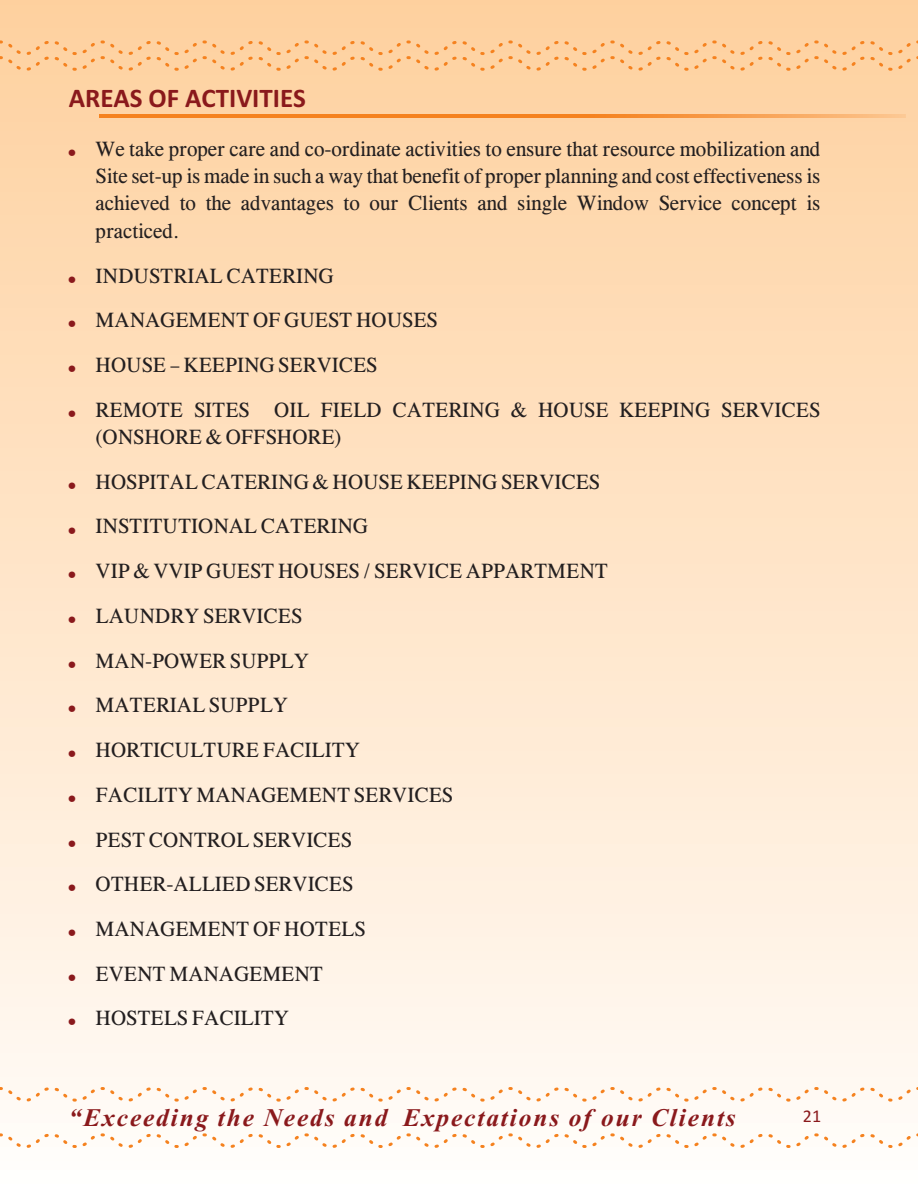
<style>
.page{position:relative;width:918px;height:1188px;background:#fff}
.page>*{position:absolute;margin:0;border:0;box-sizing:border-box;transform-origin:0 0}
.t1{font:700 27px "Calibri";color:#8a191c}
.t2{font:italic 700 25.35px "Times New Roman";letter-spacing:.075em;color:#8a191c}
.t3{font:21px/44.7px "CG Times";color:#231f20}
.t4{font:18px "Calibri";color:#8a191c}
</style>
<div class="page">
<div style="left:0;top:0;width:918px;height:1188px;background:linear-gradient(to bottom,#fed09d,#fffcf9)"></div>
<svg style="left:0;top:39px;width:918px;height:33px;background:#fdcc99"></svg>
<svg style="left:0;top:1086px;width:918px;height:17px"></svg>
<svg style="left:0;top:1132px;width:918px;height:18px"></svg>
<hr style="left:99px;top:114px;width:806px;height:3px;background:#f5821f">
<svg style="left:69px;top:149px;width:6px;height:7px"></svg>
<svg style="left:69px;top:276px;width:6px;height:7px"></svg>
<svg style="left:69px;top:321px;width:6px;height:6px"></svg>
<svg style="left:69px;top:365px;width:6px;height:7px"></svg>
<svg style="left:69px;top:410px;width:6px;height:7px"></svg>
<svg style="left:69px;top:482px;width:6px;height:7px"></svg>
<svg style="left:69px;top:527px;width:6px;height:7px"></svg>
<svg style="left:69px;top:572px;width:6px;height:6px"></svg>
<svg style="left:69px;top:616px;width:6px;height:7px"></svg>
<svg style="left:69px;top:661px;width:6px;height:7px"></svg>
<svg style="left:69px;top:706px;width:6px;height:6px"></svg>
<svg style="left:69px;top:751px;width:6px;height:6px"></svg>
<svg style="left:69px;top:795px;width:6px;height:7px"></svg>
<svg style="left:69px;top:840px;width:6px;height:7px"></svg>
<svg style="left:69px;top:885px;width:6px;height:6px"></svg>
<svg style="left:69px;top:929px;width:6px;height:7px"></svg>
<svg style="left:69px;top:974px;width:6px;height:7px"></svg>
<svg style="left:69px;top:1019px;width:6px;height:6px"></svg>
<p class="t1" style="left:69px;top:87px;width:238px">AREAS OF ACTIVITIES</p>
<p class="t3" style="left:96px;top:137px;width:726px;line-height:27.3px;text-align:justify">We take proper care and co-ordinate activities to ensure that resource mobilization and Site set-up is made in such a way that benefit of proper planning and cost effectiveness is achieved to the advantages to our Clients and single Window Service concept is practiced.</p>
<p class="t3" style="left:96px;top:255px;width:726px">INDUSTRIAL CATERING<br>MANAGEMENT OF GUEST HOUSES<br>HOUSE – KEEPING SERVICES<br>REMOTE SITES OIL FIELD CATERING &amp; HOUSE KEEPING SERVICES</p>
<p class="t3" style="left:96px;top:417px;width:514px">(ONSHORE &amp; OFFSHORE)<br>HOSPITAL CATERING &amp; HOUSE KEEPING SERVICES<br>INSTITUTIONAL CATERING<br>VIP &amp; VVIP GUEST HOUSES / SERVICE APPARTMENT<br>LAUNDRY SERVICES<br>MAN-POWER SUPPLY<br>MATERIAL SUPPLY<br>HORTICULTURE FACILITY<br>FACILITY MANAGEMENT SERVICES<br>PEST CONTROL SERVICES<br>OTHER-ALLIED SERVICES<br>MANAGEMENT OF HOTELS<br>EVENT MANAGEMENT<br>HOSTELS FACILITY</p>
<p class="t2" style="left:69px;top:1109px;width:668px">“Exceeding the Needs and Expectations of our Clients</p>
<p class="t4" style="left:803px;top:1108px;width:20px">21</p>
</div>
